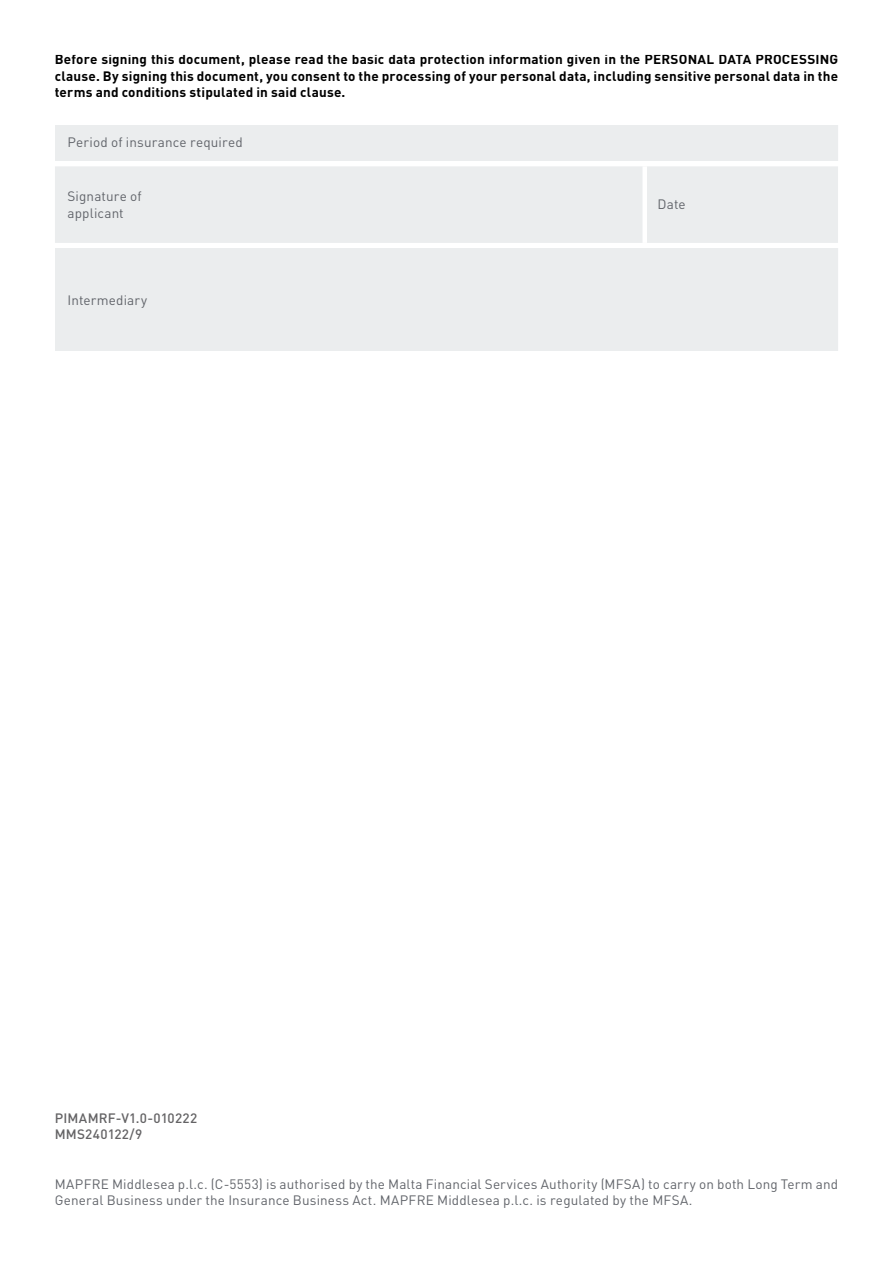
<style>
.page{position:relative;width:893px;height:1263px;background:#fff}
.page>*{position:absolute;margin:0;border:0;box-sizing:border-box;transform-origin:0 0}
.t1{font:13.5px/16.2px "DIN Pro";letter-spacing:.01em;color:#61646a}
.t2{font:700 13.5px/16.5px "DIN Pro";letter-spacing:.015em;color:#000;text-align:justify}
.t3{font:500 13.5px/16.5px "DIN Pro";letter-spacing:.015em;color:#646365}
</style>
<div class="page">
<div style="left:55px;top:125px;width:783px;height:35px;background:#ebedee"></div>
<div style="left:56px;top:166px;width:781px;height:77px;background:#ebedee"></div>
<div style="left:642px;top:166px;width:5px;height:77px;background:#fff"></div>
<div style="left:55px;top:249px;width:783px;height:102px;background:#ebedee"></div>
<p class="t2" style="left:55px;top:50px;width:785px">Before signing this document, please read the basic data protection information given in the PERSONAL DATA PROCESSING clause. By signing this document, you consent to the processing of your personal data, including sensitive personal data in the terms and conditions stipulated in said clause.</p>
<p class="t1" style="left:68px;top:133px;width:177px">Period of insurance required</p>
<p class="t1" style="left:68px;top:187px;width:76px">Signature of applicant</p>
<p class="t1" style="left:657px;top:195px;width:30px">Date</p>
<p class="t1" style="left:68px;top:290px;width:81px">Intermediary</p>
<p class="t3" style="left:55px;top:1108px;width:144px">PIMAMRF-V1.0-010222<br>MMS240122/9</p>
<p class="t1" style="left:55px;top:1174px;width:785px">MAPFRE Middlesea p.l.c. (C-5553) is authorised by the Malta Financial Services Authority (MFSA) to carry on both Long Term and<br>General Business under the Insurance Business Act. MAPFRE Middlesea p.l.c. is regulated by the MFSA.</p>
</div>
